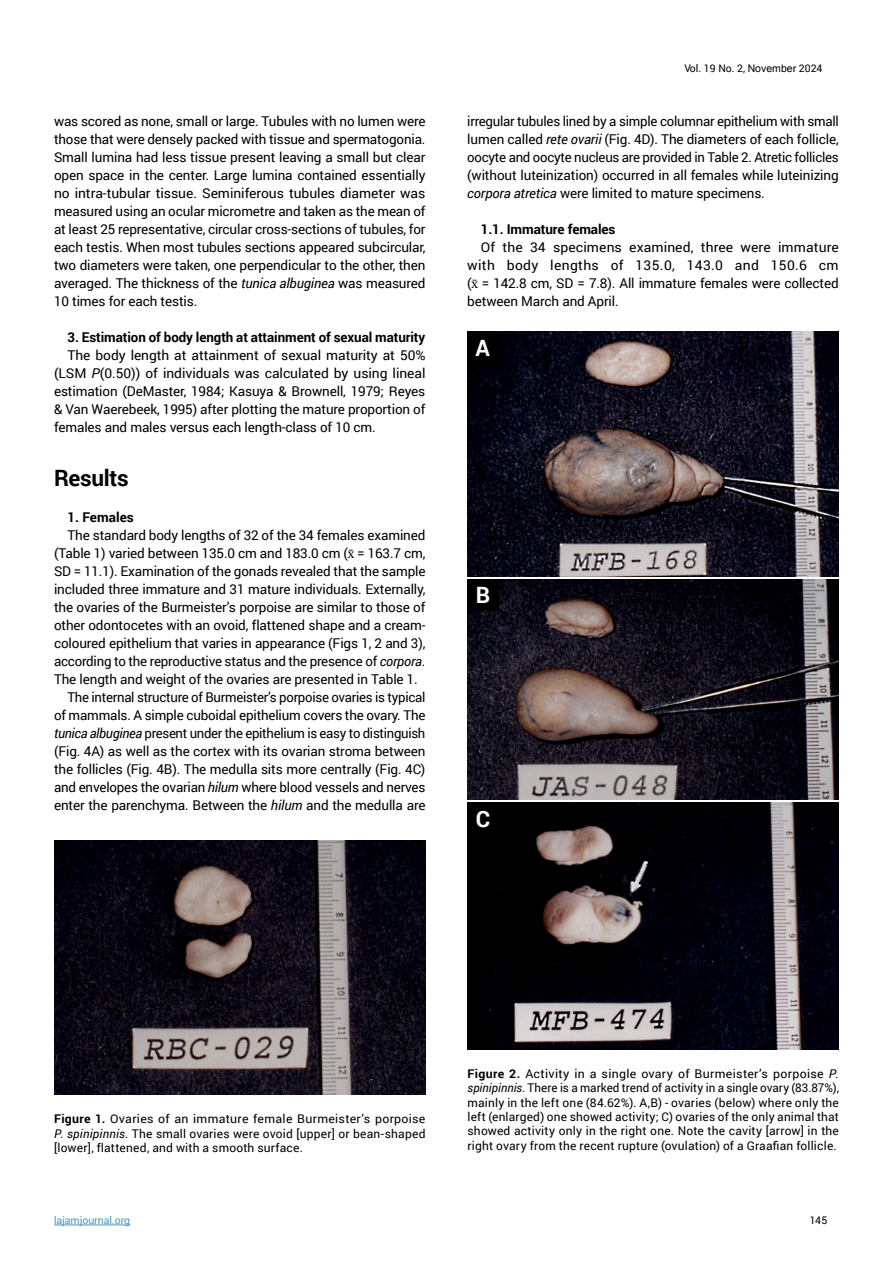
<style>
.page{position:relative;width:893px;height:1263px;background:#fff}
.page>*{position:absolute;margin:0;border:0;box-sizing:border-box;transform-origin:0 0}
._15pt_TituloPrinc{font:700 22.5px "Roboto";letter-spacing:-.015em;color:#000}
.t1{font:700 22.5px "Roboto";color:#fff}
.Princ{font:13.5px/18px "Roboto";letter-spacing:-.01em;color:#000;text-align:justify}
.Subtitulos_Parrafo{font:700 13.5px "Roboto";letter-spacing:-.005em;color:#000}
.Princ-2{font:700 13.5px "Roboto";letter-spacing:-.01em;color:#000}
._8pt_just{font:12px/14.4px "Roboto";letter-spacing:.015em;color:#000;text-align:justify}
.t2{font:10.5px "Roboto";color:#000}
.t3{font:10.5px "Roboto";letter-spacing:-.005em;color:#4e97bd}
.s1{font-style:italic}
.s2{font-family:"STIX Two Math"}
.s3{font-family:"Arial"}
.s4{font-weight:700}
</style>
<div class="page">
<hr style="left:54px;top:1225px;width:76px;height:1px;background:#4e97bd">
<img style="left:467px;top:332px;width:372px;height:245px">
<img style="left:467px;top:579px;width:372px;height:221px">
<img style="left:467px;top:803px;width:372px;height:247px">
<div style="left:468px;top:333px;width:30px;height:30px;background:#000"></div>
<div style="left:467px;top:332px;width:32px;height:32px;border:2px solid #000"></div>
<div style="left:468px;top:580px;width:30px;height:30px;background:#000"></div>
<div style="left:467px;top:579px;width:32px;height:32px;border:2px solid #000"></div>
<div style="left:468px;top:804px;width:30px;height:29px;background:#000"></div>
<div style="left:467px;top:803px;width:32px;height:31px;border:2px solid #000"></div>
<img style="left:54px;top:841px;width:371px;height:254px">
<p class="Princ" style="left:54px;top:112px;width:373px">was scored as none, small or large. Tubules with no lumen were those that were densely packed with tissue and spermatogonia.<br>Small lumina had less tissue present leaving a small but clear open space in the center. Large lumina contained essentially no intra-tubular tissue. Seminiferous tubules diameter was measured using an ocular micrometre and taken as the mean of at least 25 representative, circular cross-sections of tubules, for each testis. When most tubules sections appeared subcircular, two diameters were taken, one perpendicular to the other, then averaged. The thickness of the <span class="s1">tunica albuginea</span> was measured 10 times for each testis.</p>
<p class="Subtitulos_Parrafo" style="left:68px;top:328px;width:359px">3. Estimation of body length at attainment of sexual maturity</p>
<p class="Princ" style="left:54px;top:346px;width:373px;text-indent:14px">The body length at attainment of sexual maturity at 50% (LSM <span class="s1">P</span>(0.50)) of individuals was calculated by using lineal estimation (DeMaster, 1984; Kasuya &amp; Brownell, 1979; Reyes &amp; Van Waerebeek, 1995) after plotting the mature proportion of females and males versus each length-class of 10 cm.</p>
<p class="_15pt_TituloPrinc" style="left:54px;top:462px;width:76px">Results</p>
<p class="Subtitulos_Parrafo" style="left:68px;top:508px;width:68px">1. Females</p>
<p class="Princ" style="left:54px;top:526px;width:373px;text-indent:14px">The standard body lengths of 32 of the 34 females examined (Table 1) varied between 135.0 cm and 183.0 cm (<span class="s2">x̄</span>= 163.7 cm, SD = 11.1). Examination of the gonads revealed that the sample included three immature and 31 mature individuals. Externally, the ovaries of the Burmeister’s porpoise are similar to those of other odontocetes with an ovoid, flattened shape and a cream&shy;coloured epithelium that varies in appearance (Figs 1, 2 and 3), according to the reproductive status and the presence of <span class="s1">corpora</span>.<br>The length and weight of the ovaries are presented in Table 1.</p>
<p class="Princ" style="left:54px;top:688px;width:373px;text-indent:14px">The internal structure of Burmeister’s porpoise ovaries is typical of mammals. A simple cuboidal epithelium covers the ovary. The <span class="s1">tunica albuginea</span> present under the epithelium is easy to distinguish (Fig. 4A) as well as the cortex with its ovarian stroma between the follicles (Fig. 4B). The medulla sits more centrally (Fig. 4C) and envelopes the ovarian <span class="s1">hilum</span> where blood vessels and nerves enter the parenchyma. Between the <span class="s1">hilum</span> and the medulla are</p>
<p class="t2" style="left:684px;top:61px;width:140px">Vol. 19 No. 2, <span class="s3">Novembe</span>r 2024</p>
<p class="Princ" style="left:467px;top:112px;width:373px">irregular tubules lined by a simple columnar epithelium with small lumen called <span class="s1">rete ovarii</span> (Fig. 4D). The diameters of each follicle, oocyte and oocyte nucleus are provided in Table 2. Atretic follicles (without luteinization) occurred in all females while luteinizing <span class="s1">corpora atretica</span> were limited to mature specimens.</p>
<p class="Princ-2" style="left:481px;top:220px;width:136px">1.1. Immature females</p>
<p class="Princ" style="left:467px;top:238px;width:373px;text-indent:14px">Of the 34 specimens examined, three were immature with body lengths of 135.0, 143.0 and 150.6 cm (<span class="s2">x̄</span>= 142.8 cm, SD = 7.8). All immature females were collected between March and April.</p>
<p class="t1" style="left:475px;top:332px;width:16px">A</p>
<p class="t1" style="left:476px;top:579px;width:16px">B</p>
<p class="t1" style="left:476px;top:803px;width:16px">C</p>
<p class="_8pt_just" style="left:54px;top:1111px;width:373px"><span class="s4">Figure 1.</span> Ovaries of an immature female Burmeister’s porpoise <span class="s1">P. spinipinnis</span>. The small ovaries were ovoid [upper] or bean-shaped [lower], flattened, and with a smooth surface.</p>
<p class="t3" style="left:54px;top:1213px;width:78px">lajamjournal.org</p>
<p class="_8pt_just" style="left:467px;top:1066px;width:373px"><span class="s4">Figure 2.</span> Activity in a single ovary of Burmeister’s porpoise <span class="s1">P. spinipinnis</span>. There is a marked trend of activity in a single ovary (83.87%), mainly in the left one (84.62%). A,B) - ovaries (below) where only the left (enlarged) one showed activity; C) ovaries of the only animal that showed activity only in the right one. Note the cavity [arrow] in the right ovary from the recent rupture (ovulation) of a Graafian follicle.</p>
<p class="t2" style="left:810px;top:1213px;width:19px">145</p>
</div>
